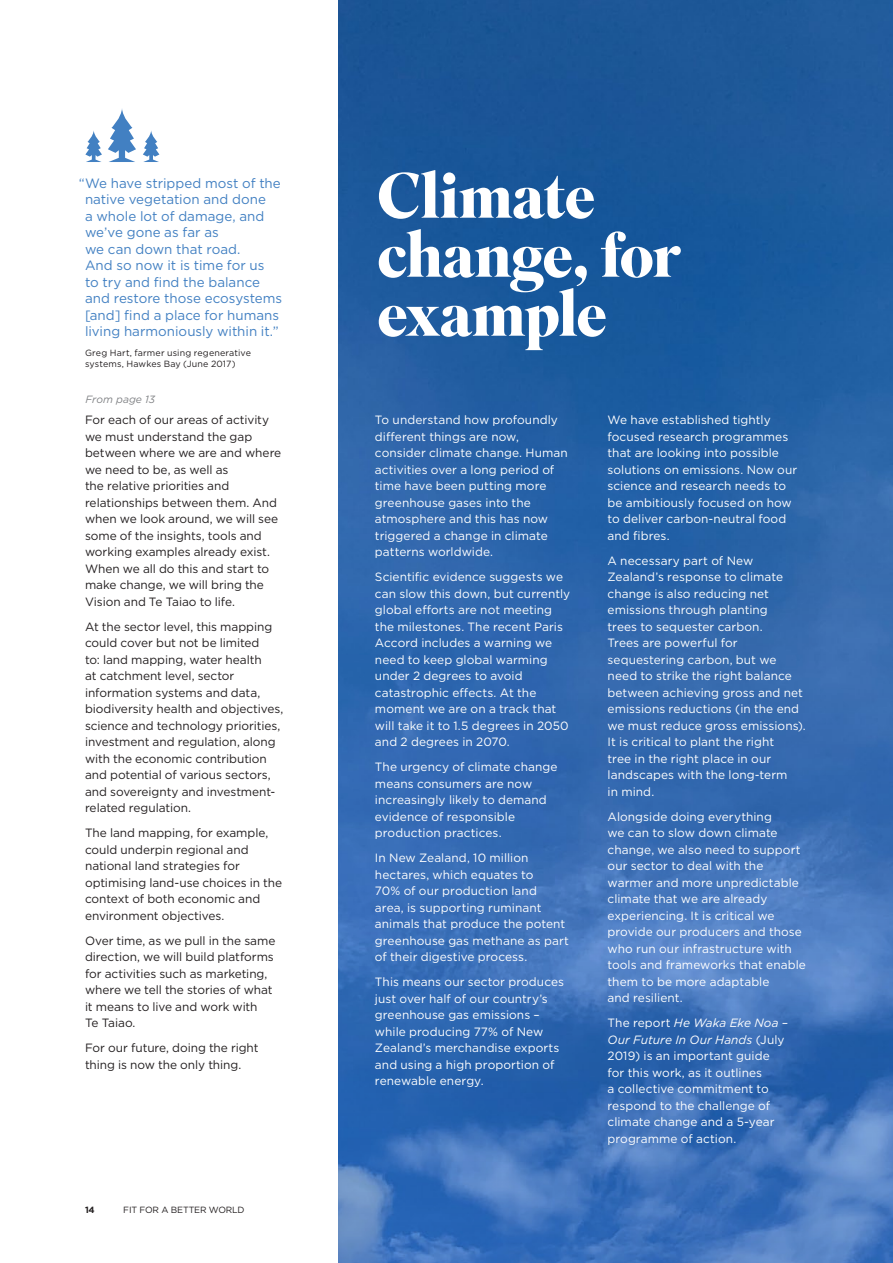
<style>
.page{position:relative;width:893px;height:1263px;background:#fff}
.page>*{position:absolute;margin:0;border:0;box-sizing:border-box;transform-origin:0 0}
._1__Main_Headers{font:700 63px "Superior Title";letter-spacing:-.02em;color:#fff}
._5__Body_Text_____ne{font:13.5px/16.5px "Gotham";color:#4280c2}
._5__Body_Text_____ne-2{font:12px/16.5px "Gotham";letter-spacing:.005em;color:#fff}
._5__Body_Text_____ne-3{font:12px/16.5px "Gotham";letter-spacing:-.005em;color:#231f20}
._5__Body_Text_____ne-4{font:italic 10.5px "Gotham";letter-spacing:.005em;color:#808285}
._5__Body_Text_____ne-5{font:9px/10.8px "Gotham";letter-spacing:.01em;color:#231f20}
._5__Body_Text_____ne-6{font:9px "Gotham";letter-spacing:-.02em;color:#231f20}
.t1{font:700 9px "Gotham";color:#231f20}
.s1{font-style:italic}
</style>
<div class="page">
<img style="left:338px;top:0;width:555px;height:505px">
<svg style="left:338px;top:505px;width:555px;height:758px;background:#386db4"></svg>
<svg style="left:108px;top:109px;width:28px;height:53px"></svg>
<svg style="left:143px;top:130px;width:16px;height:32px"></svg>
<svg style="left:85px;top:130px;width:17px;height:32px"></svg>
<p class="_5__Body_Text_____ne" style="left:85px;top:175px;width:199px;text-indent:-6px">“We have stripped most of the native vegetation and done<br>a whole lot of damage, and we’ve gone as far as<br>we can down that road.<br>And so now it is time for us<br>to try and find the balance and restore those ecosystems [and] find a place for humans living harmoniously within it.”</p>
<p class="_5__Body_Text_____ne-5" style="left:85px;top:347px;width:167px">Greg Hart, farmer using regenerative systems, Hawkes Bay (June 2017)</p>
<p class="_5__Body_Text_____ne-4" style="left:86px;top:392px;width:71px">From page 13</p>
<p class="_5__Body_Text_____ne-3" style="left:85px;top:411px;width:198px">For each of our areas of activity we must understand the gap between where we are and where we need to be, as well as<br>the relative priorities and relationships between them. And when we look around, we will see some of the insights, tools and working examples already exist.<br>When we all do this and start to make change, we will bring the<br>Vision and Te Taiao to life.</p>
<p class="_5__Body_Text_____ne-3" style="left:85px;top:618px;width:200px">At the sector level, this mapping could cover but not be limited<br>to: land mapping, water health<br>at catchment level, sector information systems and data, biodiversity health and objectives, science and technology priorities, investment and regulation, along with the economic contribution and potential of various sectors, and sovereignty and investment&shy;related regulation.</p>
<p class="_5__Body_Text_____ne-3" style="left:85px;top:824px;width:199px">The land mapping, for example, could underpin regional and national land strategies for optimising land-use choices in the context of both economic and environment objectives.</p>
<p class="_5__Body_Text_____ne-3" style="left:85px;top:932px;width:192px">Over time, as we pull in the same direction, we will build platforms for activities such as marketing, where we tell the stories of what it means to live and work with<br>Te Taiao.</p>
<p class="_5__Body_Text_____ne-3" style="left:85px;top:1039px;width:175px">For our future, doing the right thing is now the only thing.</p>
<p class="t1" style="left:85px;top:1204px;width:11px">14</p>
<p class="_5__Body_Text_____ne-6" style="left:123px;top:1204px;width:123px">FIT FOR A BETTER WORLD</p>
<p class="_1__Main_Headers" style="left:377px;top:156px;width:220px">Climate</p>
<p class="_1__Main_Headers" style="left:377px;top:215px;width:306px">change, for</p>
<p class="_1__Main_Headers" style="left:377px;top:274px;width:232px">example</p>
<p class="_5__Body_Text_____ne-2" style="left:375px;top:411px;width:194px">To understand how profoundly different things are now, consider climate change. Human activities over a long period of time have been putting more greenhouse gases into the atmosphere and this has now triggered a change in climate patterns worldwide.</p>
<p class="_5__Body_Text_____ne-2" style="left:375px;top:568px;width:197px">Scientific evidence suggests we can slow this down, but currently global efforts are not meeting the milestones. The recent Paris<br>Accord includes a warning we need to keep global warming under 2 degrees to avoid catastrophic effects. At the moment we are on a track that will take it to 1.5 degrees in 2050 and 2 degrees in 2070.</p>
<p class="_5__Body_Text_____ne-2" style="left:375px;top:758px;width:184px">The urgency of climate change means consumers are now increasingly likely to demand evidence of responsible production practices.</p>
<p class="_5__Body_Text_____ne-2" style="left:375px;top:849px;width:195px">In New Zealand, 10 million hectares, which equates to<br>70% of our production land<br>area, is supporting ruminant animals that produce the potent greenhouse gas methane as part of their digestive process.</p>
<p class="_5__Body_Text_____ne-2" style="left:375px;top:973px;width:191px">This means our sector produces just over half of our country’s greenhouse gas emissions – while producing 77% of New<br>Zealand’s merchandise exports and using a high proportion of renewable energy.</p>
<p class="_5__Body_Text_____ne-2" style="left:608px;top:411px;width:191px">We have established tightly focused research programmes that are looking into possible solutions on emissions. Now our science and research needs to be ambitiously focused on how to deliver carbon-neutral food and fibres.</p>
<p class="_5__Body_Text_____ne-2" style="left:608px;top:552px;width:200px">A necessary part of New<br>Zealand’s response to climate change is also reducing net emissions through planting<br>trees to sequester carbon.<br>Trees are powerful for sequestering carbon, but we need to strike the right balance between achieving gross and net emissions reductions (in the end we must reduce gross emissions).<br>It is critical to plant the right<br>tree in the right place in our landscapes with the long-term<br>in mind.</p>
<p class="_5__Body_Text_____ne-2" style="left:608px;top:808px;width:200px">Alongside doing everything<br>we can to slow down climate change, we also need to support our sector to deal with the warmer and more unpredictable climate that we are already experiencing. It is critical we provide our producers and those who run our infrastructure with tools and frameworks that enable them to be more adaptable<br>and resilient.</p>
<p class="_5__Body_Text_____ne-2" style="left:608px;top:1014px;width:182px">The report <span class="s1">He Waka Eke Noa –<br>Our Future In Our Hands</span> (July<br>2019) is an important guide for this work, as it outlines<br>a collective commitment to respond to the challenge of climate change and a 5-year programme of action.</p>
</div>
